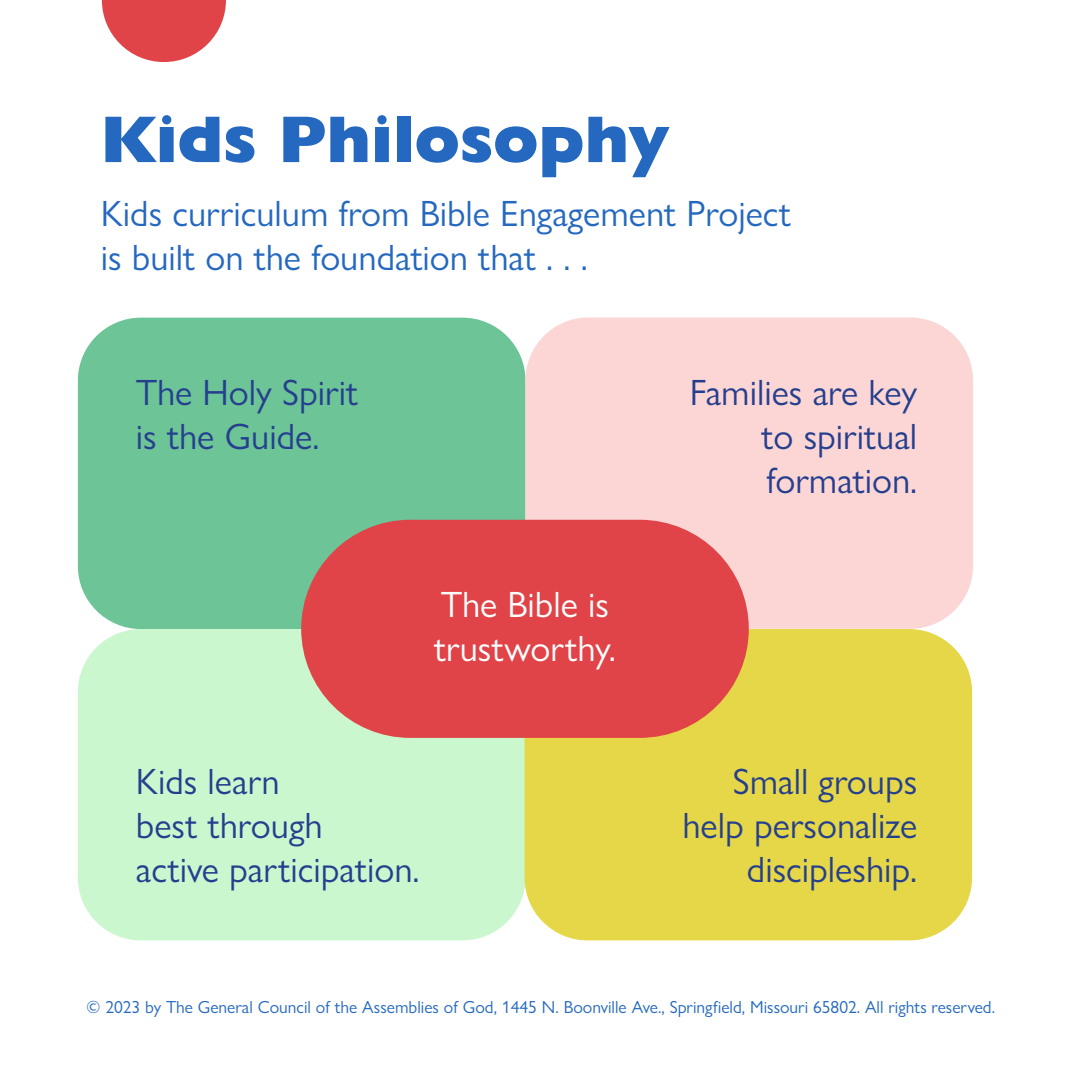
<style>
.page{position:relative;width:1071px;height:1071px;background:#fff}
.page>*{position:absolute;margin:0;border:0;box-sizing:border-box;transform-origin:0 0}
.t1{font:800 66.5px "Gill Sans Nova";color:#2468bf}
.t2{font:36.75px "Gill Sans Nova";color:#253f8e}
.t3{font:36.75px/44.1px "Gill Sans Nova";color:#2468bf}
.t4{font:36.75px/44.1px "Gill Sans Nova";color:#fff}
.t5{font:17.5px "Gill Sans Nova";color:#2468bf}
</style>
<div class="page">
<svg style="left:102px;top:0;width:124px;height:62px"></svg>
<div style="left:78px;top:318px;width:447px;height:311px;background:#6cc497;border-radius:63px"></div>
<div style="left:78px;top:629px;width:447px;height:311px;background:#cbf7cf;border-radius:63px"></div>
<div style="left:525px;top:317px;width:448px;height:312px;background:#fcd6d4;border-radius:63px"></div>
<div style="left:525px;top:629px;width:447px;height:311px;background:#e5d748;border-radius:63px"></div>
<div style="left:301px;top:520px;width:448px;height:218px;background:#e04449;border-radius:109px"></div>
<p class="t1" style="left:101px;top:98px;width:570px">Kids Philosophy</p>
<p class="t3" style="left:101px;top:191px;width:692px">Kids curriculum from Bible Engagement Project is built on the foundation that . . .</p>
<p class="t2" style="left:136px;top:370px;width:224px">The Holy Spirit</p>
<p class="t2" style="left:136px;top:414px;width:185px">is the Guide.</p>
<p class="t4" style="left:434px;top:582px;width:183px">The Bible is trustworthy.</p>
<p class="t2" style="left:136px;top:759px;width:145px">Kids learn</p>
<p class="t2" style="left:136px;top:803px;width:188px">best through</p>
<p class="t2" style="left:136px;top:847px;width:285px">active participation.</p>
<p class="t2" style="left:690px;top:370px;width:229px">Families are key</p>
<p class="t2" style="left:762px;top:414px;width:157px">to spiritual</p>
<p class="t2" style="left:766px;top:459px;width:152px">formation.</p>
<p class="t2" style="left:733px;top:759px;width:186px">Small groups</p>
<p class="t2" style="left:682px;top:803px;width:236px">help personalize</p>
<p class="t2" style="left:747px;top:847px;width:172px">discipleship.</p>
<p class="t5" style="left:87px;top:996px;width:910px">© 2023 by The General Council of the Assemblies of God, 1445 N. Boonville Ave., Springfield, Missouri 65802. All rights reserved.</p>
</div>
